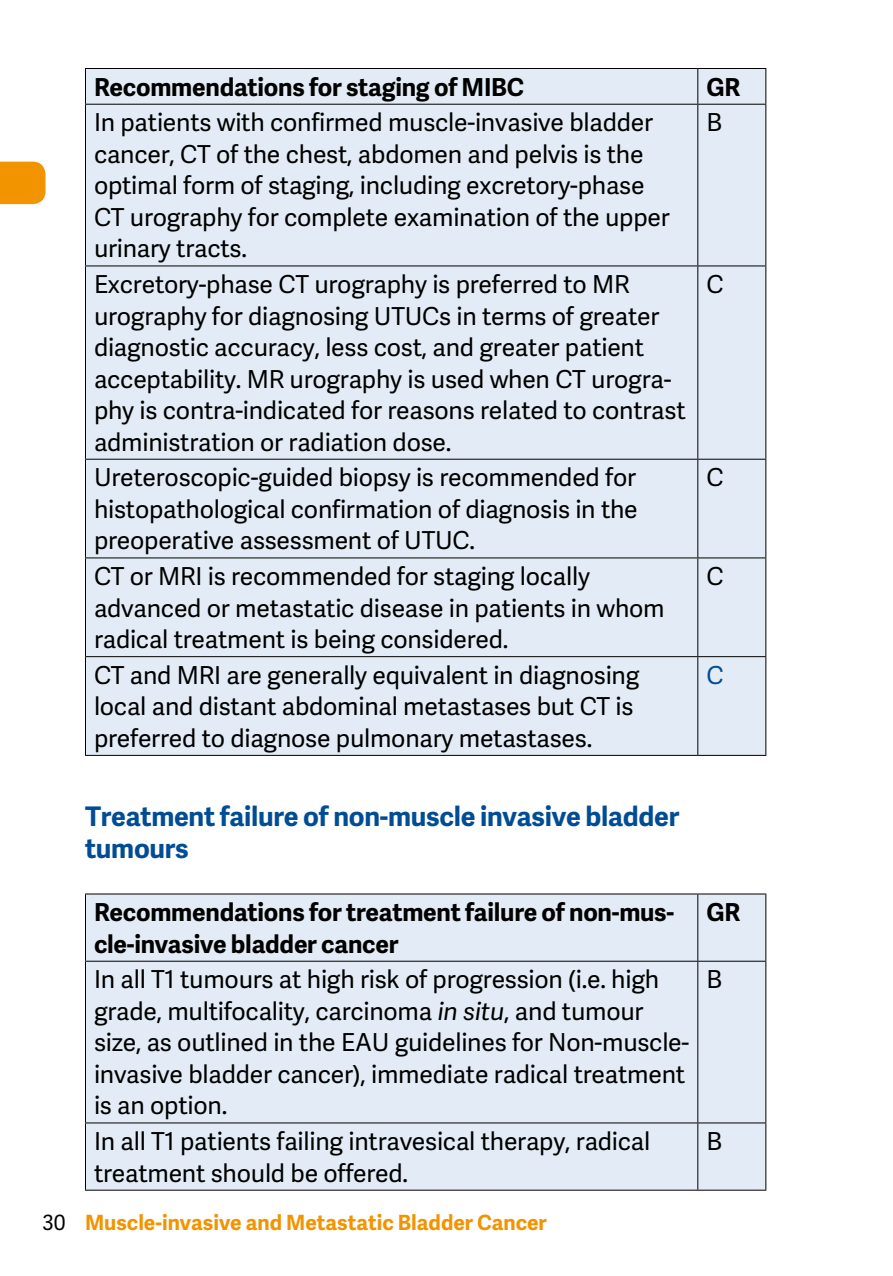
<style>
.page{position:relative;width:893px;height:1276px;background:#fff}
.page>*{position:absolute;margin:0;border:0;box-sizing:border-box;transform-origin:0 0}
.t1{font:700 27px/31.5px "Adelle Sans";letter-spacing:-.01em;color:#004d95}
.t2{font:24.6px/31.5px "Adelle Sans";letter-spacing:-.01em;color:#000}
.t3{font:700 24.6px/31.5px "Adelle Sans";letter-spacing:-.01em;color:#000}
.t4{font:24.6px "Adelle Sans";color:#004d95}
.t5{font:700 21px "Adelle Sans";color:#f29400}
.s1{font-style:italic}
.s2{font-weight:400;color:#000}
</style>
<div class="page">
<div style="left:0;top:162px;width:46px;height:42px;background:#f29400"></div>
<div style="left:86px;top:69px;width:679px;height:686px;background:#e3ecf6"></div>
<hr style="left:85px;top:68px;width:613px;height:1px;background:#000">
<hr style="left:85px;top:69px;width:1px;height:35px;background:#000">
<hr style="left:698px;top:68px;width:68px;height:1px;background:#000">
<hr style="left:697px;top:69px;width:1px;height:35px;background:#000">
<hr style="left:765px;top:69px;width:1px;height:35px;background:#000">
<hr style="left:85px;top:104px;width:613px;height:1px;background:#000">
<hr style="left:85px;top:105px;width:1px;height:160px;background:#000">
<hr style="left:698px;top:104px;width:68px;height:1px;background:#000">
<hr style="left:697px;top:105px;width:1px;height:160px;background:#000">
<hr style="left:765px;top:105px;width:1px;height:160px;background:#000">
<hr style="left:85px;top:265px;width:613px;height:1px;background:#000">
<hr style="left:85px;top:266px;width:1px;height:193px;background:#000">
<hr style="left:698px;top:265px;width:68px;height:1px;background:#000">
<hr style="left:697px;top:266px;width:1px;height:193px;background:#000">
<hr style="left:765px;top:266px;width:1px;height:193px;background:#000">
<hr style="left:85px;top:459px;width:613px;height:1px;background:#000">
<hr style="left:85px;top:460px;width:1px;height:97px;background:#000">
<hr style="left:698px;top:459px;width:68px;height:1px;background:#000">
<hr style="left:697px;top:460px;width:1px;height:97px;background:#000">
<hr style="left:765px;top:460px;width:1px;height:97px;background:#000">
<hr style="left:85px;top:557px;width:613px;height:1px;background:#000">
<hr style="left:85px;top:558px;width:1px;height:98px;background:#000">
<hr style="left:698px;top:557px;width:68px;height:1px;background:#000">
<hr style="left:697px;top:558px;width:1px;height:98px;background:#000">
<hr style="left:765px;top:558px;width:1px;height:98px;background:#000">
<hr style="left:85px;top:656px;width:613px;height:1px;background:#000">
<hr style="left:85px;top:657px;width:1px;height:98px;background:#000">
<hr style="left:698px;top:656px;width:68px;height:1px;background:#000">
<hr style="left:697px;top:657px;width:1px;height:98px;background:#000">
<hr style="left:765px;top:657px;width:1px;height:98px;background:#000">
<hr style="left:85px;top:755px;width:613px;height:1px;background:#000">
<hr style="left:698px;top:755px;width:68px;height:1px;background:#000">
<div style="left:86px;top:894px;width:679px;height:295px;background:#e3ecf6"></div>
<hr style="left:85px;top:893px;width:613px;height:1px;background:#000">
<hr style="left:85px;top:894px;width:1px;height:66px;background:#000">
<hr style="left:698px;top:893px;width:68px;height:1px;background:#000">
<hr style="left:697px;top:894px;width:1px;height:66px;background:#000">
<hr style="left:765px;top:894px;width:1px;height:66px;background:#000">
<hr style="left:85px;top:960px;width:613px;height:1px;background:#000">
<hr style="left:85px;top:961px;width:1px;height:161px;background:#000">
<hr style="left:698px;top:960px;width:68px;height:1px;background:#000">
<hr style="left:697px;top:961px;width:1px;height:161px;background:#000">
<hr style="left:765px;top:961px;width:1px;height:161px;background:#000">
<hr style="left:85px;top:1122px;width:613px;height:1px;background:#000">
<hr style="left:85px;top:1123px;width:1px;height:66px;background:#000">
<hr style="left:698px;top:1122px;width:68px;height:1px;background:#000">
<hr style="left:697px;top:1123px;width:1px;height:66px;background:#000">
<hr style="left:765px;top:1123px;width:1px;height:66px;background:#000">
<hr style="left:85px;top:1189px;width:613px;height:1px;background:#000">
<hr style="left:698px;top:1189px;width:68px;height:1px;background:#000">
<p class="t3" style="left:94px;top:70px;width:431px">Recommendations for staging of MIBC</p>
<p class="t3" style="left:706px;top:70px;width:35px">GR</p>
<p class="t2" style="left:94px;top:106px;width:577px">In patients with confirmed muscle-invasive bladder cancer, CT of the chest, abdomen and pelvis is the optimal form of staging, including excretory-phase CT urography for complete examination of the upper urinary tracts.</p>
<p class="t2" style="left:706px;top:106px;width:17px">B</p>
<p class="t2" style="left:94px;top:268px;width:593px">Excretory-phase CT urography is preferred to MR urography for diagnosing UTUCs in terms of greater diagnostic accuracy, less cost, and greater patient acceptability. MR urography is used when CT urogra&shy;phy is contra-indicated for reasons related to contrast administration or radiation dose.</p>
<p class="t2" style="left:706px;top:268px;width:19px">C</p>
<p class="t2" style="left:94px;top:461px;width:545px;text-align:justify">Ureteroscopic-guided biopsy is recommended for histopathological confirmation of diagnosis in the preoperative assessment of UTUC.</p>
<p class="t2" style="left:706px;top:461px;width:19px">C</p>
<p class="t2" style="left:94px;top:560px;width:572px">CT or MRI is recommended for staging locally advanced or metastatic disease in patients in whom radical treatment is being considered.</p>
<p class="t2" style="left:706px;top:560px;width:19px">C</p>
<p class="t2" style="left:94px;top:658px;width:547px">CT and MRI are generally equivalent in diagnosing local and distant abdominal metastases but CT is preferred to diagnose pulmonary metastases.</p>
<p class="t4" style="left:706px;top:658px;width:19px">C</p>
<p class="t1" style="left:85px;top:799px;width:596px">Treatment failure of non-muscle invasive bladder tumours</p>
<p class="t3" style="left:94px;top:895px;width:582px">Recommendations for treatment failure of non-mus&shy;cle-invasive bladder cancer</p>
<p class="t3" style="left:706px;top:895px;width:35px">GR</p>
<p class="t2" style="left:94px;top:963px;width:597px">In all T1 tumours at high risk of progression (i.e. high grade, multifocality, carcinoma <span class="s1">in situ</span>, and tumour size, as outlined in the EAU guidelines for Non-muscle&shy;invasive bladder cancer), immediate radical treatment is an option.</p>
<p class="t2" style="left:706px;top:963px;width:17px">B</p>
<p class="t2" style="left:94px;top:1125px;width:558px">In all T1 patients failing intravesical therapy, radical treatment should be offered.</p>
<p class="t2" style="left:706px;top:1125px;width:17px">B</p>
<p class="t5" style="left:43px;top:1207px;width:506px"><span class="s2">30</span> Muscle-invasive and Metastatic Bladder Cancer</p>
</div>
